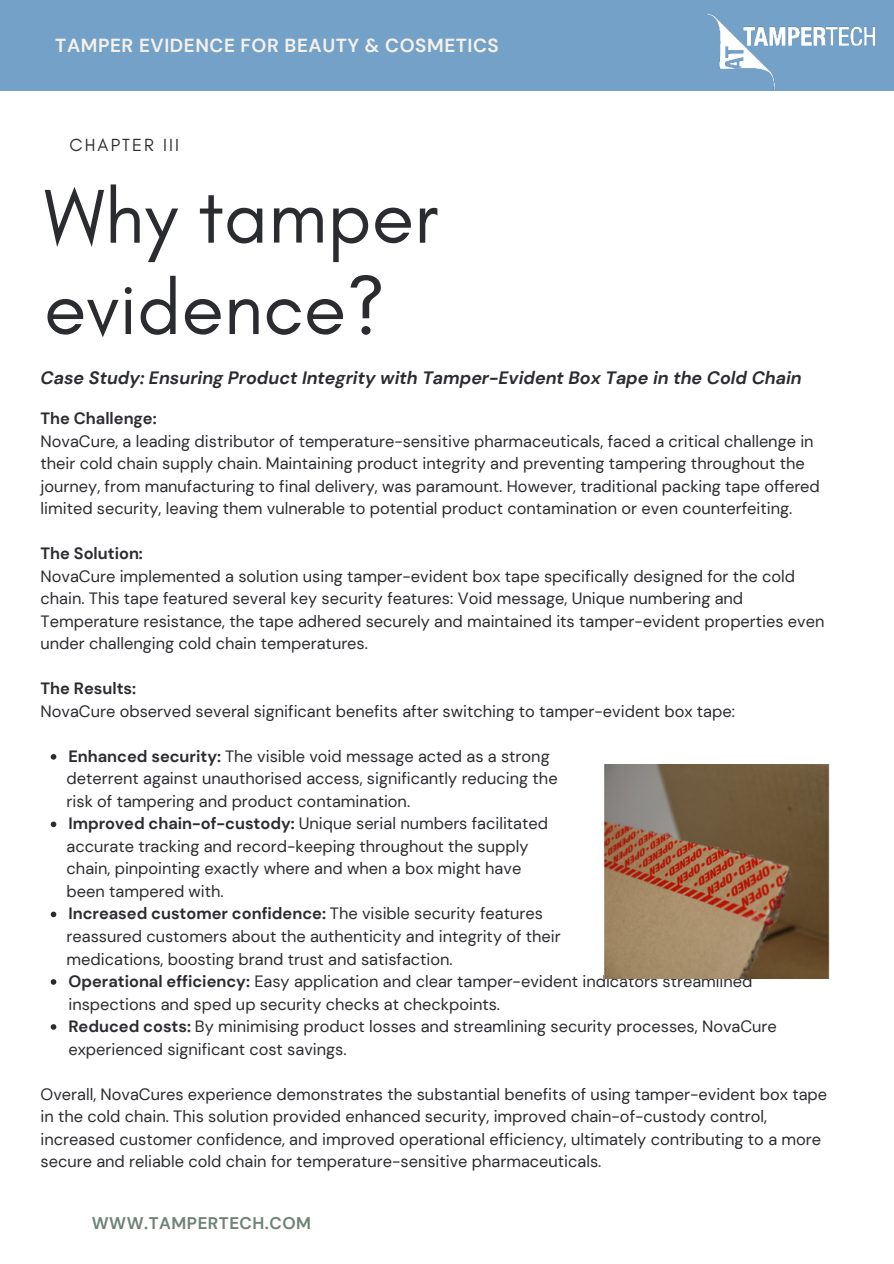
<style>
.page{position:relative;width:894px;height:1264px;background:#fff}
.page>*{position:absolute;margin:0;border:0;box-sizing:border-box;transform-origin:0 0}
.t1{font:77.7px/91.3px "Glacial Indifference";color:#2b2c30}
.t2{font:700 18.9px "DM Sans";letter-spacing:.03em;color:#f4f0eb}
.t3{font:italic 700 17.85px "DM Sans";color:#2b2c30}
.t4{font:17.85px "Glacial Indifference";letter-spacing:.12em;color:#2b2c30}
.t5{font:700 16.8px "DM Sans";letter-spacing:.03em;color:#6f8377}
.t6{font:16.35px/22.5px "DM Sans";color:#2b2c30}
.t7{font:700 16.35px "DM Sans";color:#2b2c30}
.s1{font-weight:700}
</style>
<div class="page">
<div style="left:0;top:0;width:893px;height:91px;background:#74a1c8"></div>
<svg style="left:51px;top:754px;width:5px;height:5px"></svg>
<svg style="left:51px;top:821px;width:5px;height:6px"></svg>
<svg style="left:51px;top:911px;width:5px;height:6px"></svg>
<svg style="left:51px;top:979px;width:5px;height:5px"></svg>
<svg style="left:51px;top:1024px;width:5px;height:5px"></svg>
<img style="left:707px;top:13px;width:168px;height:77px">
<img style="left:604px;top:764px;width:225px;height:214px">
<p class="t2" style="left:55px;top:33px;width:445px">TAMPER EVIDENCE FOR BEAUTY &amp; COSMETICS</p>
<p class="t4" style="left:70px;top:135px;width:111px">CHAPTER III</p>
<h1 class="t1" style="left:44px;top:172px;width:395px">Why tamper evidence?</h1>
<p class="t3" style="left:41px;top:366px;width:762px">Case Study: Ensuring Product Integrity with Tamper-Evident Box Tape in the Cold Chain</p>
<p class="t7" style="left:41px;top:408px;width:118px">The Challenge:</p>
<p class="t6" style="left:41px;top:430px;width:780px">NovaCure, a leading distributor of temperature-sensitive pharmaceuticals, faced a critical challenge in their cold chain supply chain. Maintaining product integrity and preventing tampering throughout the journey, from manufacturing to final delivery, was paramount. However, traditional packing tape offered limited security, leaving them vulnerable to potential product contamination or even counterfeiting.</p>
<p class="t7" style="left:41px;top:543px;width:104px">The Solution:</p>
<p class="t6" style="left:41px;top:565px;width:785px">NovaCure implemented a solution using tamper-evident box tape specifically designed for the cold chain. This tape featured several key security features: Void message, Unique numbering and Temperature resistance, the tape adhered securely and maintained its tamper-evident properties even under challenging cold chain temperatures.</p>
<p class="t7" style="left:41px;top:678px;width:97px">The Results:</p>
<p class="t6" style="left:41px;top:700px;width:695px">NovaCure observed several significant benefits after switching to tamper-evident box tape:</p>
<p class="t6" style="left:67px;top:745px;width:711px"><span class="s1">Enhanced security:</span> The visible void message acted as a strong<br>deterrent against unauthorised access, significantly reducing the<br>risk of tampering and product contamination.<br><span class="s1">Improved chain-of-custody:</span> Unique serial numbers facilitated<br>accurate tracking and record-keeping throughout the supply<br>chain, pinpointing exactly where and when a box might have<br>been tampered with.<br><span class="s1">Increased customer confidence:</span> The visible security features<br>reassured customers about the authenticity and integrity of their<br>medications, boosting brand trust and satisfaction.<br><span class="s1">Operational efficiency:</span> Easy application and clear tamper-evident indicators streamlined inspections and sped up security checks at checkpoints.<br><span class="s1">Reduced costs:</span> By minimising product losses and streamlining security processes, NovaCure experienced significant cost savings.</p>
<p class="t6" style="left:41px;top:1082px;width:788px">Overall, NovaCures experience demonstrates the substantial benefits of using tamper-evident box tape in the cold chain. This solution provided enhanced security, improved chain-of-custody control, increased customer confidence, and improved operational efficiency, ultimately contributing to a more secure and reliable cold chain for temperature-sensitive pharmaceuticals.</p>
<p class="t5" style="left:92px;top:1212px;width:221px">WWW.TAMPERTECH.COM</p>
</div>
